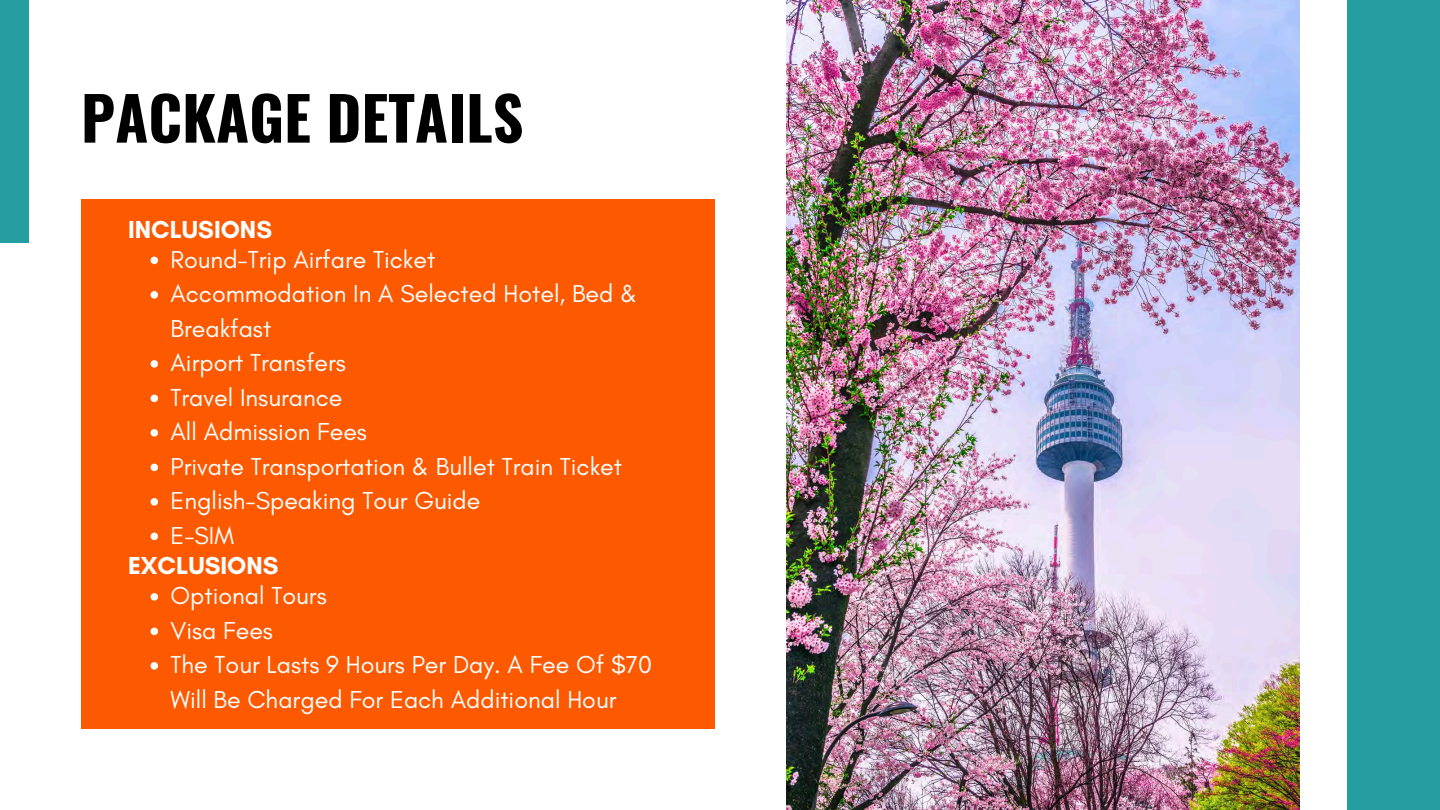
<style>
.page{position:relative;width:1440px;height:810px;background:#fff}
.page>*{position:absolute;margin:0;border:0;box-sizing:border-box;transform-origin:0 0}
.t1{font:700 60px "Oswald";color:#000}
.t2{font:25px/34.5px "Glacial Indifference";color:#fff}
.t3{font:700 25px "Glacial Indifference";color:#fff}
</style>
<div class="page">
<div style="left:81px;top:200px;width:634px;height:529px;background:#fd5901"></div>
<div style="left:1347px;top:0;width:93px;height:810px;background:#249ea0"></div>
<div style="left:0;top:0;width:29px;height:243px;background:#249ea0"></div>
<svg style="left:151px;top:257px;width:7px;height:7px"></svg>
<svg style="left:151px;top:291px;width:7px;height:8px"></svg>
<svg style="left:151px;top:360px;width:7px;height:8px"></svg>
<svg style="left:151px;top:395px;width:7px;height:7px"></svg>
<svg style="left:151px;top:429px;width:7px;height:8px"></svg>
<svg style="left:151px;top:464px;width:7px;height:7px"></svg>
<svg style="left:151px;top:498px;width:7px;height:8px"></svg>
<svg style="left:151px;top:533px;width:7px;height:7px"></svg>
<svg style="left:151px;top:593px;width:7px;height:8px"></svg>
<svg style="left:151px;top:628px;width:7px;height:7px"></svg>
<svg style="left:151px;top:662px;width:7px;height:8px"></svg>
<img style="left:786px;top:0;width:513px;height:810px">
<h1 class="t1" style="left:81px;top:71px;width:444px">PACKAGE DETAILS</h1>
<h2 class="t3" style="left:128px;top:214px;width:146px">INCLUSIONS</h2>
<p class="t2" style="left:171px;top:242px;width:266px">Round-Trip Airfare Ticket</p>
<p class="t2" style="left:171px;top:276px;width:468px">Accommodation In A Selected Hotel, Bed &amp;<br>Breakfast</p>
<p class="t2" style="left:171px;top:345px;width:177px">Airport Transfers</p>
<p class="t2" style="left:171px;top:380px;width:173px">Travel Insurance</p>
<p class="t2" style="left:171px;top:414px;width:198px">All Admission Fees</p>
<p class="t2" style="left:171px;top:449px;width:453px">Private Transportation &amp; Bullet Train Ticket</p>
<p class="t2" style="left:171px;top:483px;width:311px">English-Speaking Tour Guide</p>
<p class="t2" style="left:171px;top:518px;width:65px">E-SIM</p>
<h2 class="t3" style="left:128px;top:550px;width:152px">EXCLUSIONS</h2>
<p class="t2" style="left:171px;top:578px;width:158px">Optional Tours</p>
<p class="t2" style="left:171px;top:613px;width:104px">Visa Fees</p>
<p class="t2" style="left:171px;top:647px;width:483px">The Tour Lasts 9 Hours Per Day. A Fee Of $70<br>Will Be Charged For Each Additional Hour</p>
</div>
